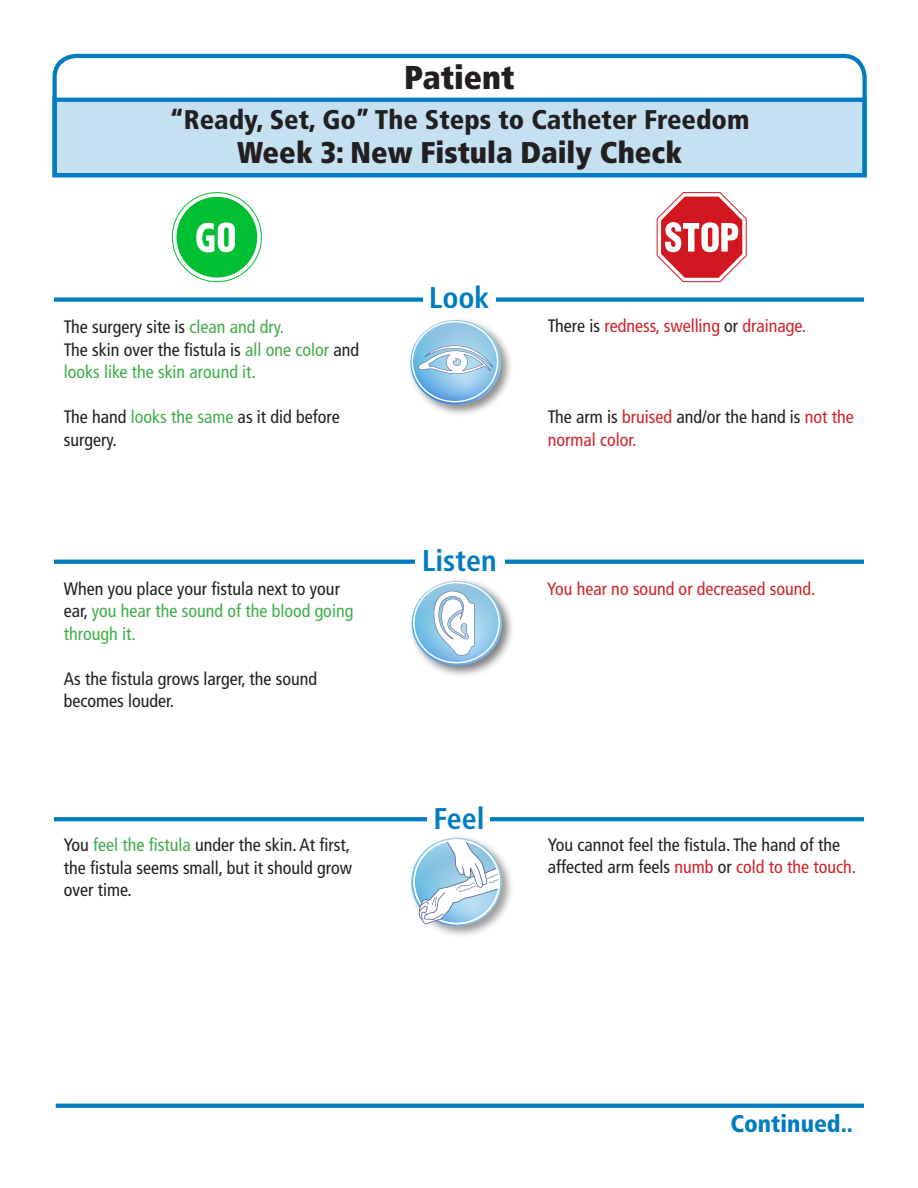
<style>
.page{position:relative;width:918px;height:1188px;background:#fff}
.page>*{position:absolute;margin:0;border:0;box-sizing:border-box;transform-origin:0 0}
.go{font:900 condensed 41.25px "Frutiger LT Std";color:#fff;scale:.75 1}
.AUDIENCE{font:900 condensed 33px "Frutiger LT Std";color:#231f20}
.t1{font:900 condensed 30px "Frutiger LT Std";color:#231f20}
.Senses{font:700 condensed 30px "Frutiger LT Std";color:#007cc2}
.Sub-Title{font:900 condensed 27px "Frutiger LT Std";color:#231f20}
.Sub-Title-2{font:900 condensed 24px "Frutiger LT Std";color:#007cc2}
.Body_text{font:condensed 18px/22.5px "Frutiger LT Std";color:#231f20}
.Body_text-2{font:condensed 18px/22.5px "Frutiger LT Std";color:#40ae49}
.Body_text-3{font:condensed 18px/22.5px "Frutiger LT Std";color:#d1232a}
.s1{color:#40ae49}
.s2{color:#231f20}
.s3{color:#d1232a}
</style>
<div class="page">
<svg style="left:56px;top:1104px;width:808px;height:4px;background:#0880c4"></svg>
<svg style="left:657px;top:192px;width:90px;height:91px"></svg>
<svg style="left:172px;top:193px;width:89px;height:89px"></svg>
<div style="left:177px;top:197px;width:80px;height:81px;background:#00bf33;border-radius:50%"></div>
<svg style="left:218px;top:222px;width:17px;height:30px"></svg>
<svg style="left:52px;top:53px;width:815px;height:125px"></svg>
<div style="left:54px;top:297px;width:810px;height:5px;background:#007cc2"></div>
<div style="left:423px;top:281px;width:73px;height:30px;background:#fff"></div>
<div style="left:407px;top:317px;width:106px;height:100px;background:#231f20;opacity:.51"></div>
<img style="left:410px;top:320px;width:91px;height:85px">
<svg style="left:412px;top:321px;width:86px;height:81px"></svg>
<svg style="left:54px;top:560px;width:810px;height:4px;background:#0a81c4"></svg>
<div style="left:415px;top:543px;width:89px;height:27px;background:#fff"></div>
<div style="left:408px;top:578px;width:107px;height:100px;background:#231f20;opacity:.58"></div>
<img style="left:412px;top:581px;width:90px;height:85px">
<svg style="left:413px;top:582px;width:87px;height:81px"></svg>
<svg style="left:54px;top:817px;width:810px;height:4px;background:#057ec3"></svg>
<div style="left:428px;top:801px;width:62px;height:27px;background:#fff"></div>
<div style="left:409px;top:835px;width:105px;height:103px;background:#231f20;opacity:.45"></div>
<img style="left:411px;top:838px;width:91px;height:88px">
<svg style="left:413px;top:839px;width:87px;height:85px"></svg>
<p class="AUDIENCE" style="left:404px;top:58px;width:112px">Patient</p>
<p class="Sub-Title" style="left:170px;top:103px;width:581px">“Ready, Set, Go” The Steps to Catheter Freedom</p>
<p class="go" style="left:195px;top:212px;width:30px">G</p>
<p class="t1" style="left:237px;top:134px;width:447px">Week 3: New Fistula Daily Check</p>
<p class="Senses" style="left:429px;top:280px;width:62px">Look</p>
<p class="Body_text" style="left:64px;top:316px;width:222px">The surgery site is <span class="s1">clean and dry.</span></p>
<p class="Body_text-2" style="left:64px;top:338px;width:297px"><span class="s2">The skin over the fistula is</span> all one color <span class="s2">and </span>looks like the skin around it.</p>
<p class="Body_text" style="left:64px;top:406px;width:278px">The hand <span class="s1">looks the same</span> as it did before surgery.</p>
<p class="Body_text-2" style="left:64px;top:577px;width:291px"><span class="s2">When you place your fistula next to your ear,</span> you hear the sound of the blood going through it.</p>
<p class="Body_text" style="left:64px;top:667px;width:255px">As the fistula grows larger, the sound becomes louder.</p>
<p class="Senses" style="left:422px;top:542px;width:76px">Listen</p>
<p class="Body_text-3" style="left:548px;top:314px;width:260px"><span class="s2">There is</span> redness, swelling <span class="s2">or</span> drainage.</p>
<p class="Body_text-3" style="left:548px;top:406px;width:308px"><span class="s2">The arm is</span> bruised <span class="s2">and/or the hand is</span> not the normal color.</p>
<p class="Body_text-3" style="left:547px;top:577px;width:270px">You hear no sound or decreased sound.</p>
<p class="Senses" style="left:434px;top:800px;width:53px">Feel</p>
<p class="Body_text" style="left:64px;top:834px;width:290px;text-align:justify">You <span class="s1">feel the fistula</span> under the skin. At first, the fistula seems small, but it should grow over time.</p>
<p class="Body_text" style="left:548px;top:833px;width:310px">You cannot feel the fistula. The hand of the affected arm feels <span class="s3">numb</span> or <span class="s3">cold to the touch.</span></p>
<p class="Sub-Title-2" style="left:730px;top:1109px;width:124px">Continued..</p>
</div>
